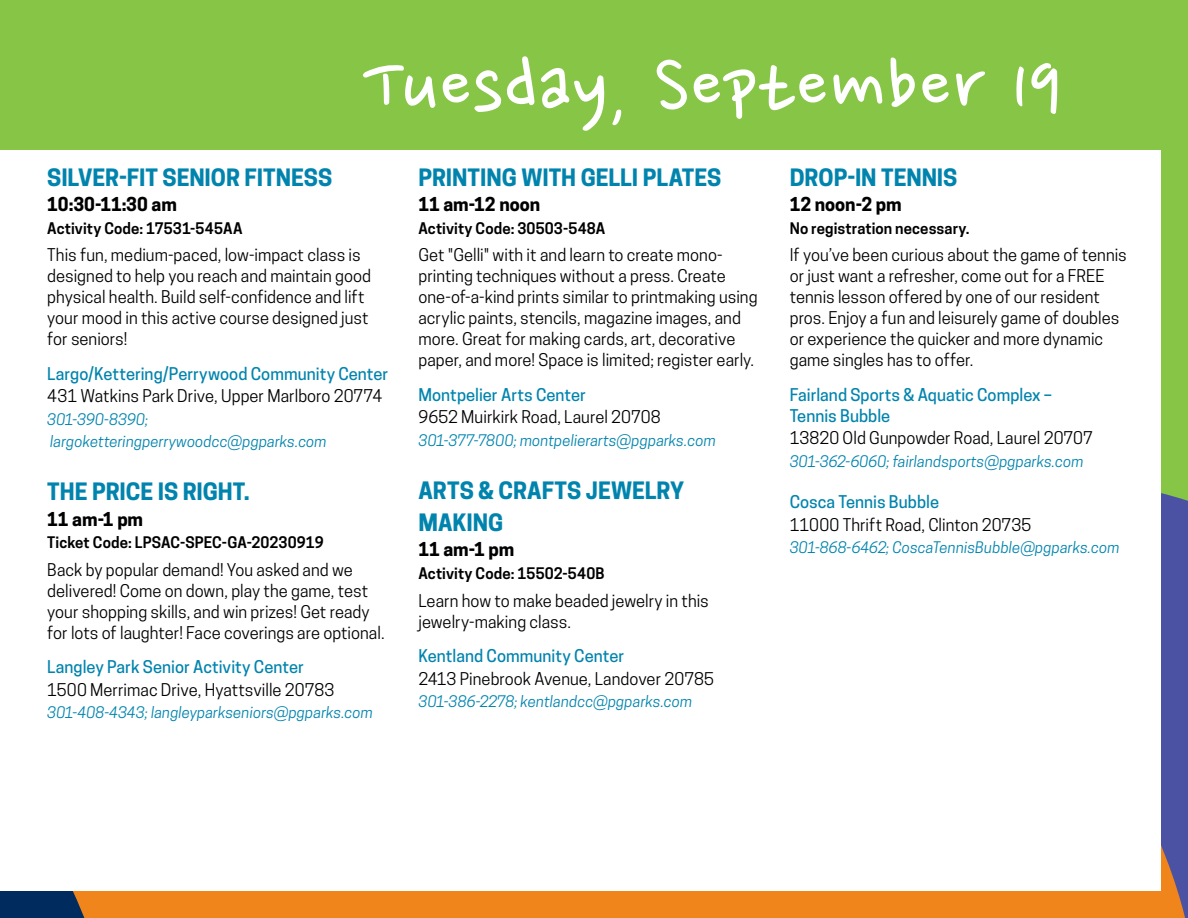
<style>
.page{position:relative;width:1188px;height:918px;background:#fff}
.page>*{position:absolute;margin:0;border:0;box-sizing:border-box;transform-origin:0 0}
.t1{font:90px "Nanum Pen";letter-spacing:.015em;color:#fff}
.t2{font:700 22.5px/32.4px "Cooper Hewitt";color:#0084ae}
.t3{font:700 18px "Cooper Hewitt";letter-spacing:-.005em;color:#000}
.t4{font:16.5px/21px "Cooper Hewitt";color:#000}
.t5{font:500 16.5px/21px "Cooper Hewitt";color:#0084ae}
.t6{font:italic 15px/22.5px "Cooper Hewitt";letter-spacing:.01em;color:#0084ae}
.t7{font:600 15px "Cooper Hewitt";letter-spacing:.005em;color:#000}
</style>
<div class="page">
<div style="left:1px;top:0;width:1187px;height:697px;background:#87c546"></div>
<hr style="left:0;top:0;width:1px;height:697px;background:#87c546">
<svg style="left:95px;top:526px;width:1093px;height:392px;background:#c8783b"></svg>
<svg style="left:0;top:891px;width:95px;height:27px;background:#293a52"></svg>
<div style="left:0;top:150px;width:1161px;height:741px;background:#fff"></div>
<h1 class="t1" style="left:361px;top:46px;width:702px">Tuesday, September 19</h1>
<h2 class="t2" style="left:47px;top:161px;width:287px">SILVER-FIT SENIOR FITNESS</h2>
<p class="t3" style="left:47px;top:194px;width:131px">10:30-11:30 am</p>
<p class="t7" style="left:47px;top:219px;width:197px">Activity Code: 17531-545AA</p>
<p class="t4" style="left:47px;top:245px;width:325px">This fun, medium-paced, low-impact class is designed to help you reach and maintain good physical health. Build self-confidence and lift your mood in this active course designed just for seniors!</p>
<p class="t5" style="left:47px;top:363px;width:343px">Largo/Kettering/Perrywood Community Center</p>
<p class="t4" style="left:47px;top:386px;width:336px">431 Watkins Park Drive, Upper Marlboro 20774</p>
<p class="t6" style="left:47px;top:408px;width:281px">301-390-8390; largoketteringperrywoodcc@pgparks.com</p>
<h2 class="t2" style="left:47px;top:475px;width:204px">THE PRICE IS RIGHT.</h2>
<p class="t3" style="left:47px;top:508px;width:97px">11 am-1 pm</p>
<p class="t7" style="left:47px;top:534px;width:278px">Ticket Code: LPSAC-SPEC-GA-20230919</p>
<p class="t4" style="left:47px;top:559px;width:339px">Back by popular demand! You asked and we delivered! Come on down, play the game, test your shopping skills, and win prizes! Get ready for lots of laughter! Face coverings are optional.</p>
<p class="t5" style="left:47px;top:657px;width:258px">Langley Park Senior Activity Center</p>
<p class="t4" style="left:47px;top:679px;width:289px">1500 Merrimac Drive, Hyattsville 20783</p>
<p class="t6" style="left:47px;top:701px;width:327px">301-408-4343; langleyparkseniors@pgparks.com</p>
<h2 class="t2" style="left:418px;top:161px;width:304px">PRINTING WITH GELLI PLATES</h2>
<p class="t3" style="left:418px;top:194px;width:123px">11 am-12 noon</p>
<p class="t7" style="left:418px;top:219px;width:188px">Activity Code: 30503-548A</p>
<p class="t4" style="left:418px;top:245px;width:341px">Get "Gelli" with it and learn to create mono&shy;printing techniques without a press. Create one-of-a-kind prints similar to printmaking using acrylic paints, stencils, magazine images, and more. Great for making cards, art, decorative paper, and more! Space is limited; register early.</p>
<p class="t5" style="left:418px;top:384px;width:169px">Montpelier Arts Center</p>
<p class="t4" style="left:418px;top:407px;width:244px">9652 Muirkirk Road, Laurel 20708</p>
<p class="t6" style="left:418px;top:429px;width:299px">301-377-7800; montpelierarts@pgparks.com</p>
<h2 class="t2" style="left:418px;top:474px;width:267px">ARTS &amp; CRAFTS JEWELRY<br>MAKING</h2>
<p class="t3" style="left:418px;top:539px;width:97px">11 am-1 pm</p>
<p class="t7" style="left:418px;top:564px;width:188px">Activity Code: 15502-540B</p>
<p class="t4" style="left:418px;top:590px;width:292px">Learn how to make beaded jewelry in this jewelry-making class.</p>
<p class="t5" style="left:418px;top:646px;width:207px">Kentland Community Center</p>
<p class="t4" style="left:418px;top:668px;width:297px">2413 Pinebrook Avenue, Landover 20785</p>
<p class="t6" style="left:418px;top:690px;width:275px">301-386-2278; kentlandcc@pgparks.com</p>
<h2 class="t2" style="left:790px;top:161px;width:169px">DROP-IN TENNIS</h2>
<p class="t3" style="left:790px;top:194px;width:113px">12 noon-2 pm</p>
<p class="t7" style="left:790px;top:219px;width:181px">No registration necessary.</p>
<p class="t4" style="left:790px;top:245px;width:339px">If you’ve been curious about the game of tennis or just want a refresher, come out for a FREE tennis lesson offered by one of our resident pros. Enjoy a fun and leisurely game of doubles or experience the quicker and more dynamic game singles has to offer.</p>
<p class="t5" style="left:790px;top:384px;width:264px">Fairland Sports &amp; Aquatic Complex –<br>Tennis Bubble</p>
<p class="t4" style="left:790px;top:428px;width:305px">13820 Old Gunpowder Road, Laurel 20707</p>
<p class="t6" style="left:790px;top:450px;width:295px">301-362-6060; fairlandsports@pgparks.com</p>
<p class="t5" style="left:790px;top:491px;width:151px">Cosca Tennis Bubble</p>
<p class="t4" style="left:790px;top:514px;width:243px">11000 Thrift Road, Clinton 20735</p>
<p class="t6" style="left:790px;top:536px;width:331px">301-868-6462; CoscaTennisBubble@pgparks.com</p>
</div>
